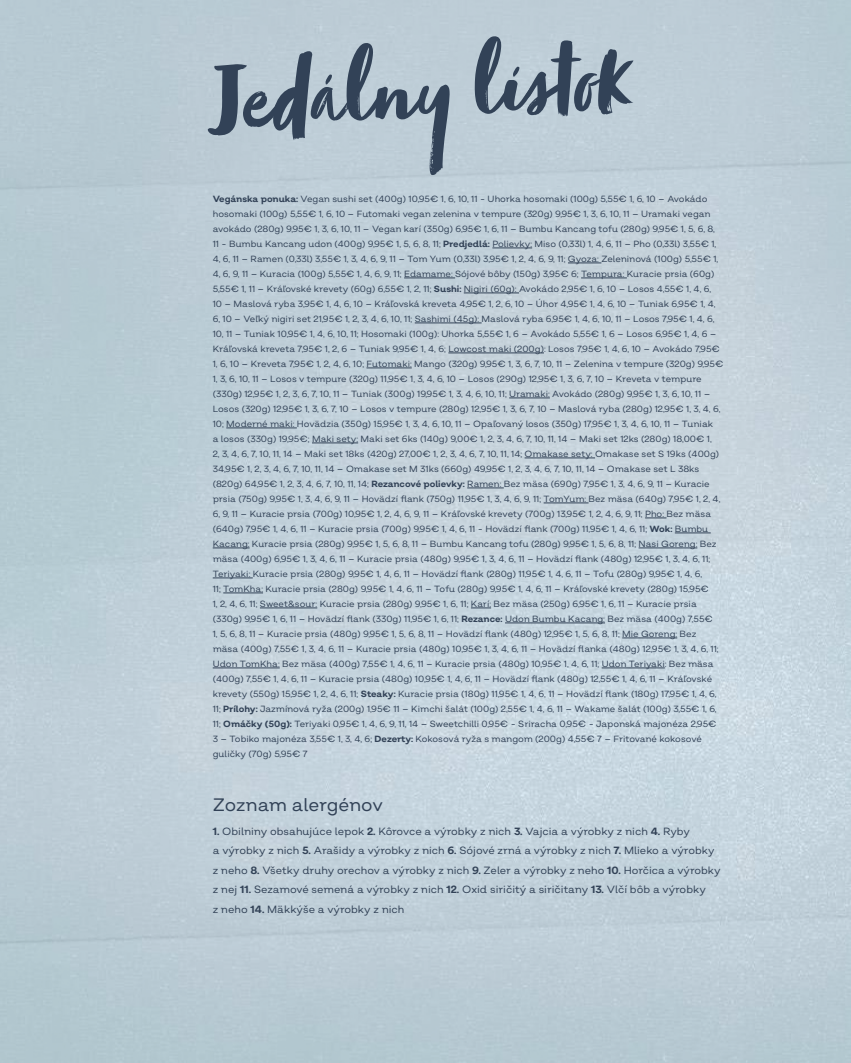
<style>
.page{position:relative;width:851px;height:1063px;background:#fff}
.page>*{position:absolute;margin:0;border:0;box-sizing:border-box;transform-origin:0 0}
.t1{font:104.85px "Zooja Pro";color:#324257}
.t2{font:18px "Salvatore";letter-spacing:-.015em;color:#324257}
.t3{font:10.5px/19.5px "Salvatore";color:#324257}
.t4{font:9px/15px "Salvatore";color:#324257}
.s1{font-weight:700}
</style>
<div class="page">
<img style="left:0;top:0;width:850px;height:1063px">
<hr style="left:492px;top:248px;width:40px;height:1px;background:#324257">
<hr style="left:568px;top:263px;width:33px;height:1px;background:#324257">
<hr style="left:404px;top:278px;width:51px;height:1px;background:#324257">
<hr style="left:581px;top:278px;width:45px;height:1px;background:#324257">
<hr style="left:463px;top:293px;width:56px;height:1px;background:#324257">
<hr style="left:415px;top:323px;width:66px;height:1px;background:#324257">
<hr style="left:448px;top:353px;width:96px;height:1px;background:#324257">
<hr style="left:366px;top:368px;width:45px;height:1px;background:#324257">
<hr style="left:509px;top:398px;width:40px;height:1px;background:#324257">
<hr style="left:226px;top:428px;width:71px;height:1px;background:#324257">
<hr style="left:312px;top:443px;width:46px;height:1px;background:#324257">
<hr style="left:524px;top:458px;width:71px;height:1px;background:#324257">
<hr style="left:467px;top:488px;width:36px;height:1px;background:#324257">
<hr style="left:543px;top:503px;width:45px;height:1px;background:#324257">
<svg style="left:645px;top:518px;width:21px;height:1px"></svg>
<hr style="left:674px;top:533px;width:36px;height:1px;background:#324257">
<hr style="left:213px;top:548px;width:36px;height:1px;background:#324257">
<hr style="left:638px;top:548px;width:59px;height:1px;background:#324257">
<hr style="left:213px;top:578px;width:40px;height:1px;background:#324257">
<hr style="left:223px;top:593px;width:40px;height:1px;background:#324257">
<hr style="left:260px;top:608px;width:57px;height:1px;background:#324257">
<svg style="left:471px;top:608px;width:20px;height:1px"></svg>
<hr style="left:505px;top:623px;width:100px;height:1px;background:#324257">
<hr style="left:622px;top:638px;width:55px;height:1px;background:#324257">
<hr style="left:213px;top:668px;width:67px;height:1px;background:#324257">
<hr style="left:601px;top:668px;width:63px;height:1px;background:#324257">
<h1 class="t1" style="left:206px;top:38px;width:420px;rotate:-3deg">Jedálny lístok</h1>
<p class="t4" style="left:213px;top:191px;width:512px"><span class="s1">Vegánska ponuka:</span> Vegan sushi set (400g) 10,95€ 1, 6, 10, 11 - Uhorka hosomaki (100g) 5,55€ 1, 6, 10 – Avokádo hosomaki (100g) 5,55€ 1, 6, 10 – Futomaki vegan zelenina v tempure (320g) 9,95€ 1, 3, 6, 10, 11 – Uramaki vegan avokádo (280g) 9,95€ 1, 3, 6, 10, 11 – Vegan karí (350g) 6,95€ 1, 6, 11 – Bumbu Kancang tofu (280g) 9,95€ 1, 5, 6, 8, 11 - Bumbu Kancang udon (400g) 9,95€ 1, 5, 6, 8, 11; <span class="s1">Predjedlá:</span> Polievky: Miso (0,33l) 1, 4, 6, 11 – Pho (0,33l) 3,55€ 1, 4, 6, 11 – Ramen (0,33l) 3,55€ 1, 3, 4, 6, 9, 11 – Tom Yum (0,33l) 3,95€ 1, 2, 4, 6, 9, 11; Gyoza: Zeleninová (100g) 5,55€ 1, 4, 6, 9, 11 – Kuracia (100g) 5,55€ 1, 4, 6, 9, 11; Edamame: Sójové bôby (150g) 3,95€ 6; Tempura: Kuracie prsia (60g)<br>5,55€ 1, 11 – Kráľovské krevety (60g) 6,55€ 1, 2, 11; <span class="s1">Sushi:</span> Nigiri (60g): Avokádo 2,95€ 1, 6, 10 – Losos 4,55€ 1, 4, 6,<br>10 – Maslová ryba 3,95€ 1, 4, 6, 10 – Kráľovská kreveta 4,95€ 1, 2, 6, 10 – Úhor 4,95€ 1, 4, 6, 10 – Tuniak 6,95€ 1, 4, 6, 10 – Veľký nigiri set 21,95€ 1, 2, 3, 4, 6, 10, 11; Sashimi (45g): Maslová ryba 6,95€ 1, 4, 6, 10, 11 – Losos 7,95€ 1, 4, 6, 10, 11 – Tuniak 10,95€ 1, 4, 6, 10, 11; Hosomaki (100g): Uhorka 5,55€ 1, 6 – Avokádo 5,55€ 1, 6 – Losos 6,95€ 1, 4, 6 – Kráľovská kreveta 7,95€ 1, 2, 6 – Tuniak 9,95€ 1, 4, 6; Lowcost maki (200g): Losos 7,95€ 1, 4, 6, 10 – Avokádo 7,95€ 1, 6, 10 – Kreveta 7,95€ 1, 2, 4, 6, 10; Futomaki: Mango (320g) 9,95€ 1, 3, 6, 7, 10, 11 – Zelenina v tempure (320g) 9,95€ 1, 3, 6, 10, 11 – Losos v tempure (320g) 11,95€ 1, 3, 4, 6, 10 – Losos (290g) 12,95€ 1, 3, 6, 7, 10 – Kreveta v tempure (330g) 12,95€ 1, 2, 3, 6, 7, 10, 11 – Tuniak (300g) 19,95€ 1, 3, 4, 6, 10, 11; Uramaki: Avokádo (280g) 9,95€ 1, 3, 6, 10, 11 – Losos (320g) 12,95€ 1, 3, 6, 7, 10 – Losos v tempure (280g) 12,95€ 1, 3, 6, 7, 10 – Maslová ryba (280g) 12,95€ 1, 3, 4, 6, 10; Moderné maki: Hovädzia (350g) 15,95€ 1, 3, 4, 6, 10, 11 – Opaľovaný losos (350g) 17,95€ 1, 3, 4, 6, 10, 11 – Tuniak<br>a losos (330g) 19,95€; Maki sety: Maki set 6ks (140g) 9,00€ 1, 2, 3, 4, 6, 7, 10, 11, 14 – Maki set 12ks (280g) 18,00€ 1,<br>2, 3, 4, 6, 7, 10, 11, 14 – Maki set 18ks (420g) 27,00€ 1, 2, 3, 4, 6, 7, 10, 11, 14; Omakase sety: Omakase set S 19ks (400g)<br>34,95€ 1, 2, 3, 4, 6, 7, 10, 11, 14 – Omakase set M 31ks (660g) 49,95€ 1, 2, 3, 4, 6, 7, 10, 11, 14 – Omakase set L 38ks (820g) 64,95€ 1, 2, 3, 4, 6, 7, 10, 11, 14; <span class="s1">Rezancové polievky:</span> Ramen: Bez mäsa (690g) 7,95€ 1, 3, 4, 6, 9, 11 – Kuracie prsia (750g) 9,95€ 1, 3, 4, 6, 9, 11 – Hovädzí flank (750g) 11,95€ 1, 3, 4, 6, 9, 11; TomYum: Bez mäsa (640g) 7,95€ 1, 2, 4, 6, 9, 11 – Kuracie prsia (700g) 10,95€ 1, 2, 4, 6, 9, 11 – Kráľovské krevety (700g) 13,95€ 1, 2, 4, 6, 9, 11; Pho: Bez mäsa (640g) 7,95€ 1, 4, 6, 11 – Kuracie prsia (700g) 9,95€ 1, 4, 6, 11 - Hovädzí flank (700g) 11,95€ 1, 4, 6, 11; <span class="s1">Wok:</span> Bumbu Kacang: Kuracie prsia (280g) 9,95€ 1, 5, 6, 8, 11 – Bumbu Kancang tofu (280g) 9,95€ 1, 5, 6, 8, 11; Nasi Goreng: Bez mäsa (400g) 6,95€ 1, 3, 4, 6, 11 – Kuracie prsia (480g) 9,95€ 1, 3, 4, 6, 11 – Hovädzí flank (480g) 12,95€ 1, 3, 4, 6, 11; Teriyaki: Kuracie prsia (280g) 9,95€ 1, 4, 6, 11 – Hovädzí flank (280g) 11,95€ 1, 4, 6, 11 – Tofu (280g) 9,95€ 1, 4, 6,<br>11; TomKha: Kuracie prsia (280g) 9,95€ 1, 4, 6, 11 – Tofu (280g) 9,95€ 1, 4, 6, 11 – Kráľovské krevety (280g) 15,95€<br>1, 2, 4, 6, 11; Sweet&amp;sour: Kuracie prsia (280g) 9,95€ 1, 6, 11; Karí: Bez mäsa (250g) 6,95€ 1, 6, 11 – Kuracie prsia (330g) 9,95€ 1, 6, 11 – Hovädzí flank (330g) 11,95€ 1, 6, 11; <span class="s1">Rezance:</span> Udon Bumbu Kacang: Bez mäsa (400g) 7,55€<br>1, 5, 6, 8, 11 – Kuracie prsia (480g) 9,95€ 1, 5, 6, 8, 11 – Hovädzí flank (480g) 12,95€ 1, 5, 6, 8, 11; Mie Goreng: Bez mäsa (400g) 7,55€ 1, 3, 4, 6, 11 – Kuracie prsia (480g) 10,95€ 1, 3, 4, 6, 11 – Hovädzí flanka (480g) 12,95€ 1, 3, 4, 6, 11; Udon TomKha: Bez mäsa (400g) 7,55€ 1, 4, 6, 11 – Kuracie prsia (480g) 10,95€ 1, 4, 6, 11; Udon Teriyaki: Bez mäsa (400g) 7,55€ 1, 4, 6, 11 – Kuracie prsia (480g) 10,95€ 1, 4, 6, 11 – Hovädzí flank (480g) 12,55€ 1, 4, 6, 11 – Kráľovské krevety (550g) 15,95€ 1, 2, 4, 6, 11; <span class="s1">Steaky:</span> Kuracie prsia (180g) 11,95€ 1, 4, 6, 11 – Hovädzí flank (180g) 17,95€ 1, 4, 6, 11; <span class="s1">Prílohy:</span> Jazmínová ryža (200g) 1,95€ 11 – Kimchi šalát (100g) 2,55€ 1, 4, 6, 11 – Wakame šalát (100g) 3,55€ 1, 6, 11; <span class="s1">Omáčky (50g):</span> Teriyaki 0,95€ 1, 4, 6, 9, 11, 14 – Sweetchilli 0,95€ - Sriracha 0,95€ - Japonská majonéza 2,95€ 3 – Tobiko majonéza 3,55€ 1, 3, 4, 6; <span class="s1">Dezerty:</span> Kokosová ryža s mangom (200g) 4,55€ 7 – Fritované kokosové guličky (70g) 5,95€ 7</p>
<h2 class="t2" style="left:213px;top:793px;width:172px">Zoznam alergénov</h2>
<p class="t3" style="left:213px;top:821px;width:509px"><span class="s1">1.</span> Obilniny obsahujúce lepok <span class="s1">2.</span> Kôrovce a výrobky z nich <span class="s1">3.</span> Vajcia a výrobky z nich <span class="s1">4.</span> Ryby<br>a výrobky z nich <span class="s1">5.</span> Arašidy a výrobky z nich <span class="s1">6.</span> Sójové zrná a výrobky z nich <span class="s1">7.</span> Mlieko a výrobky z neho <span class="s1">8.</span> Všetky druhy orechov a výrobky z nich <span class="s1">9.</span> Zeler a výrobky z neho <span class="s1">10.</span> Horčica a výrobky z nej <span class="s1">11.</span> Sezamové semená a výrobky z nich <span class="s1">12.</span> Oxid siričitý a siričitany <span class="s1">13.</span> Vlčí bôb a výrobky<br>z neho <span class="s1">14.</span> Mäkkýše a výrobky z nich</p>
</div>
